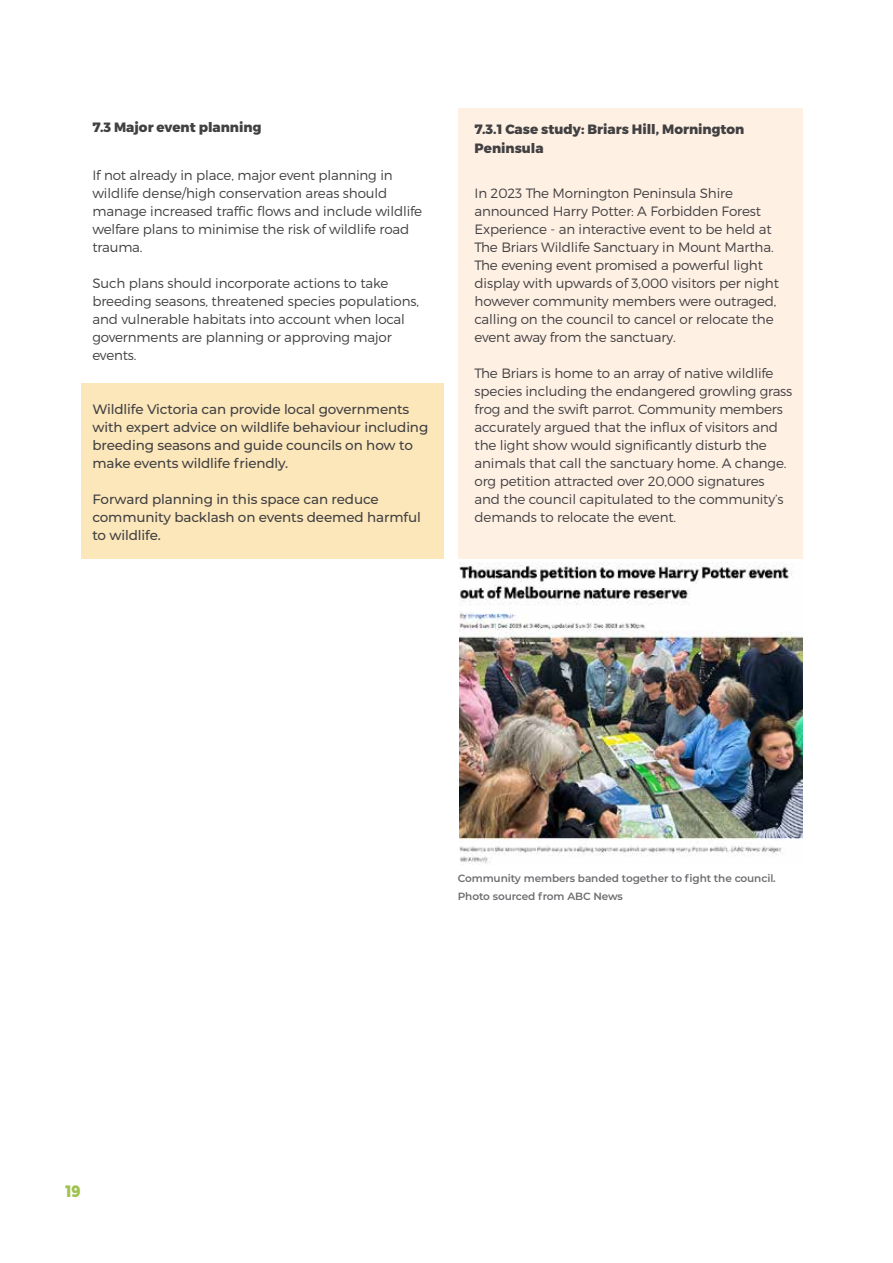
<style>
.page{position:relative;width:893px;height:1263px;background:#fff}
.page>*{position:absolute;margin:0;border:0;box-sizing:border-box;transform-origin:0 0}
.t1{font:800 16.5px "Montserrat";color:#a0c350;scale:.87 1}
.t2{font:300 13.5px/18px "Montserrat";letter-spacing:-.01em;color:#414042}
.t3{font:500 13.5px/18px "Montserrat";letter-spacing:-.01em;color:#414042}
.t4{font:800 13.5px/19.5px "Montserrat";color:#414042}
.t5{font:600 10.5px/18px "Montserrat";letter-spacing:-.01em;color:#6d6e71}
</style>
<div class="page">
<div style="left:458px;top:108px;width:345px;height:450px;background:#fff0e4"></div>
<img style="left:459px;top:563px;width:344px;height:302px">
<div style="left:81px;top:383px;width:363px;height:175px;background:#fce7ba"></div>
<p class="t4" style="left:92px;top:118px;width:171px">7.3 Major event planning</p>
<p class="t2" style="left:92px;top:166px;width:331px">If not already in place, major event planning in wildlife dense/high conservation areas should manage increased traffic flows and include wildlife welfare plans to minimise the risk of wildlife road trauma.</p>
<p class="t2" style="left:92px;top:274px;width:328px">Such plans should incorporate actions to take breeding seasons, threatened species populations, and vulnerable habitats into account when local governments are planning or approving major events.</p>
<p class="t3" style="left:92px;top:400px;width:337px">Wildlife Victoria can provide local governments with expert advice on wildlife behaviour including breeding seasons and guide councils on how to make events wildlife friendly.</p>
<p class="t3" style="left:92px;top:490px;width:330px">Forward planning in this space can reduce community backlash on events deemed harmful to wildlife.</p>
<p class="t4" style="left:475px;top:119px;width:271px">7.3.1 Case study: Briars Hill, Mornington<br>Peninsula</p>
<p class="t2" style="left:475px;top:184px;width:306px">In 2023 The Mornington Peninsula Shire announced Harry Potter: A Forbidden Forest Experience - an interactive event to be held at The Briars Wildlife Sanctuary in Mount Martha.<br>The evening event promised a powerful light display with upwards of 3,000 visitors per night however community members were outraged, calling on the council to cancel or relocate the event away from the sanctuary.</p>
<p class="t2" style="left:475px;top:364px;width:319px">The Briars is home to an array of native wildlife species including the endangered growling grass frog and the swift parrot. Community members accurately argued that the influx of visitors and the light show would significantly disturb the animals that call the sanctuary home. A change. org petition attracted over 20,000 signatures and the council capitulated to the community’s demands to relocate the event.</p>
<p class="t1" style="left:65px;top:1180px;width:19px">19</p>
<p class="t5" style="left:458px;top:869px;width:320px">Community members banded together to fight the council.<br>Photo sourced from ABC News</p>
</div>
